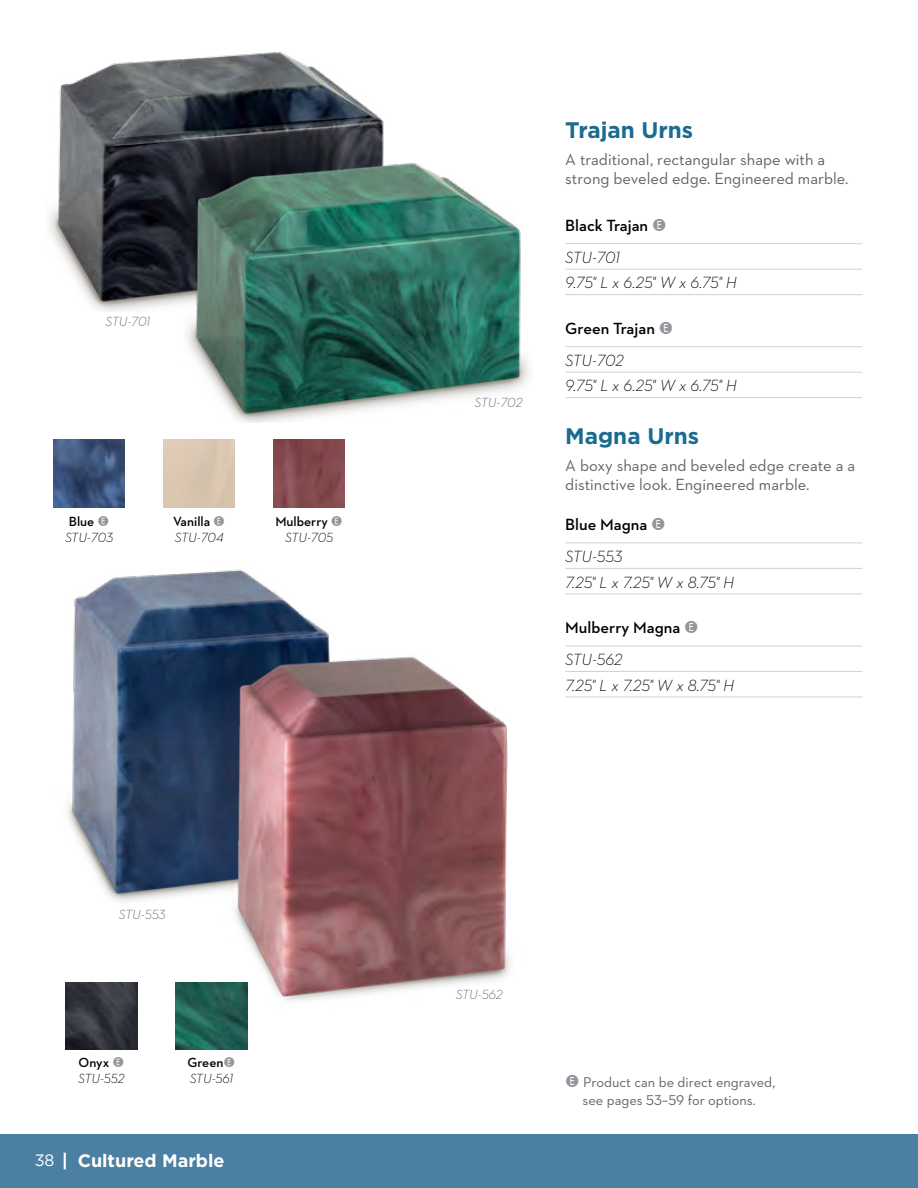
<style>
.page{position:relative;width:918px;height:1188px;background:#fff}
.page>*{position:absolute;margin:0;border:0;box-sizing:border-box;transform-origin:0 0}
.t1{font:700 22.5px "Gotham";color:#1b6b91}
.t2{font:700 18px "Gotham";color:#fff}
.t3{font:16.5px/19.8px "Neutraface 2 Text";color:#5f636a}
.t4{font:italic 300 16.5px "Neutraface 2 Text";letter-spacing:-.01em;color:#000}
.t5{font:600 16.5px/32.2px "Neutraface 2 Text";color:#000}
.t6{font:14.4px/17.2px "Neutraface 2 Text";color:#5f636a;text-align:center}
.t7{font:italic 300 13.5px/16.2px "Neutraface 2 Text";color:#000}
.t8{font:600 13.5px/16.2px "Neutraface 2 Text";color:#000}
.t9{font:italic 300 13.5px "Neutraface 2 Text";letter-spacing:-.005em;color:#5f636a}
.s1{font-weight:600;font-style:normal}
.s2{font-family:"Circle Frame Neg";font-weight:400;font-style:normal;color:#93969c}
.s3{font-family:"Circle Frame Neg";font-weight:400;color:#93969c}
.s4{font-weight:300;font-style:italic}
.s5{font-weight:400;font-size:16.5px}
.s6{font-family:"Circle Frame Neg";font-size:16.5px;color:#93969c}
</style>
<div class="page">
<img style="left:49px;top:52px;width:335px;height:259px">
<img style="left:183px;top:153px;width:346px;height:269px">
<img style="left:67px;top:569px;width:262px;height:333px">
<img style="left:184px;top:643px;width:326px;height:381px">
<hr style="left:565px;top:243px;width:297px;height:1px;background:#d1d1ce">
<hr style="left:565px;top:269px;width:297px;height:1px;background:#d1d1ce">
<hr style="left:565px;top:294px;width:297px;height:1px;background:#d1d1ce">
<hr style="left:565px;top:346px;width:297px;height:1px;background:#d1d1ce">
<hr style="left:565px;top:372px;width:297px;height:1px;background:#d1d1ce">
<hr style="left:565px;top:397px;width:297px;height:1px;background:#d1d1ce">
<hr style="left:565px;top:543px;width:297px;height:1px;background:#d1d1ce">
<hr style="left:565px;top:568px;width:297px;height:1px;background:#d1d1ce">
<hr style="left:565px;top:594px;width:297px;height:1px;background:#d1d1ce">
<hr style="left:565px;top:646px;width:297px;height:1px;background:#d1d1ce">
<hr style="left:565px;top:671px;width:297px;height:1px;background:#d1d1ce">
<hr style="left:565px;top:697px;width:297px;height:1px;background:#d1d1ce">
<img style="left:66px;top:982px;width:71px;height:68px">
<img style="left:176px;top:982px;width:71px;height:68px">
<img style="left:53px;top:440px;width:72px;height:67px">
<img style="left:273px;top:440px;width:72px;height:67px">
<div style="left:0;top:1134px;width:918px;height:54px;background:#4b80a2"></div>
<p class="t9" style="left:105px;top:313px;width:46px">STU-701</p>
<p class="t7" style="left:65px;top:513px;width:50px"><span class="s1">Blue</span> <span class="s2">E<br></span>STU-703</p>
<p class="t8" style="left:173px;top:513px;width:54px">Vanilla <span class="s3">E<br></span><span class="s4">STU-704</span></p>
<p class="t8" style="left:275px;top:513px;width:69px;text-align:center">Mulberry <span class="s3">E<br></span><span class="s4">STU-705</span></p>
<p class="t9" style="left:119px;top:906px;width:48px">STU-553</p>
<p class="t7" style="left:78px;top:1054px;width:48px"><span class="s1">Onyx</span> <span class="s2">E<br></span>STU-552</p>
<p class="t7" style="left:187px;top:1054px;width:49px"><span class="s1">Green</span><span class="s2">E<br></span>STU-561</p>
<p class="t2" style="left:35px;top:1149px;width:191px"><span class="s5">38</span> | Cultured Marble</p>
<p class="t9" style="left:475px;top:394px;width:49px">STU-702</p>
<h1 class="t1" style="left:565px;top:115px;width:130px">Trajan Urns</h1>
<p class="t3" style="left:565px;top:149px;width:285px">A traditional, rectangular shape with a strong beveled edge. Engineered marble.</p>
<p class="t5" style="left:565px;top:209px;width:103px">Black Trajan <span class="s3">E<br></span><span class="s4">STU-701</span></p>
<p class="t4" style="left:565px;top:272px;width:173px">9.75" L x 6.25" W x 6.75" H</p>
<p class="t5" style="left:565px;top:312px;width:109px">Green Trajan <span class="s3">E<br></span><span class="s4">STU-702</span></p>
<p class="t4" style="left:565px;top:375px;width:173px">9.75" L x 6.25" W x 6.75" H</p>
<h1 class="t1" style="left:565px;top:421px;width:135px">Magna Urns</h1>
<p class="t3" style="left:565px;top:455px;width:291px">A boxy shape and beveled edge create a a distinctive look. Engineered marble.</p>
<p class="t5" style="left:565px;top:508px;width:102px">Blue Magna <span class="s3">E<br></span><span class="s4">STU-553</span></p>
<p class="t4" style="left:565px;top:572px;width:170px">7.25" L x 7.25" W x 8.75" H</p>
<p class="t5" style="left:565px;top:611px;width:135px">Mulberry Magna <span class="s3">E<br></span><span class="s4">STU-562</span></p>
<p class="t4" style="left:565px;top:675px;width:170px">7.25" L x 7.25" W x 8.75" H</p>
<p class="t9" style="left:456px;top:986px;width:48px">STU-562</p>
<p class="t6" style="left:565px;top:1074px;width:212px"><span class="s6">E</span> Product can be direct engraved, see pages 53–59 for options.</p>
</div>
